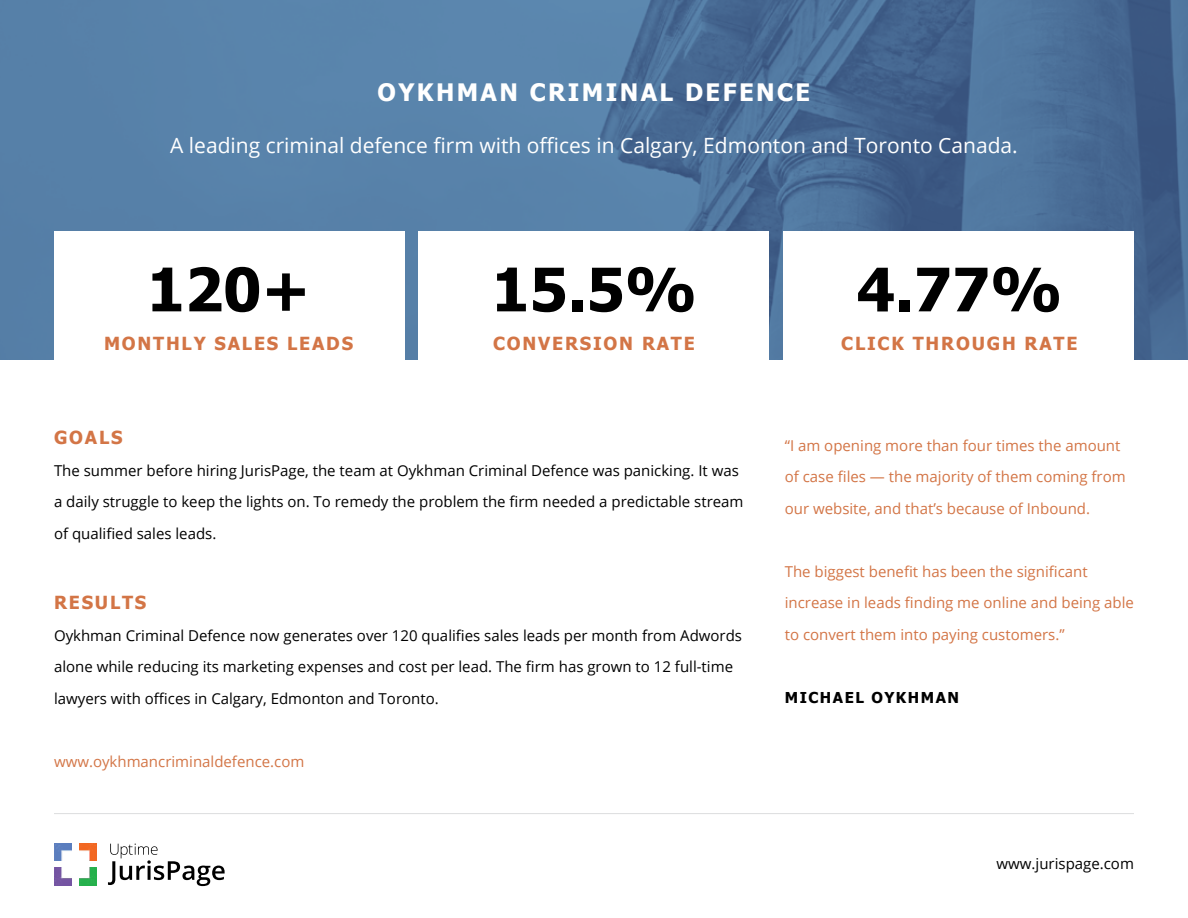
<style>
.page{position:relative;width:1188px;height:918px;background:#fff}
.page>*{position:absolute;margin:0;border:0;box-sizing:border-box;transform-origin:0 0}
.t1{font:700 60px "Tahoma";color:#000}
.t2{font:700 24px "Tahoma";letter-spacing:.1em;color:#fff}
.t3{font:21px "Open Sans";color:#fff}
.t4{font:700 18px "Tahoma";letter-spacing:.1em;color:#d37546}
.t5{font:15px/31.5px "Open Sans";color:#000}
.t6{font:15px/31.5px "Open Sans";color:#d37546}
.t7{font:700 15px "Tahoma";letter-spacing:.1em;color:#000}
</style>
<div class="page">
<img style="left:0;top:0;width:1188px;height:360px">
<hr style="left:54px;top:813px;width:1080px;height:1px;background:#dcddde">
<img style="left:79px;top:868px;width:18px;height:17px">
<img style="left:54px;top:868px;width:18px;height:17px">
<img style="left:79px;top:843px;width:18px;height:18px">
<img style="left:54px;top:843px;width:18px;height:18px">
<svg style="left:108px;top:844px;width:117px;height:42px"></svg>
<div style="left:54px;top:231px;width:350px;height:158px;background:#fff"></div>
<div style="left:419px;top:231px;width:350px;height:158px;background:#fff"></div>
<div style="left:784px;top:231px;width:350px;height:158px;background:#fff"></div>
<h2 class="t2" style="left:378px;top:75px;width:434px">OYKHMAN CRIMINAL DEFENCE</h2>
<h3 class="t3" style="left:170px;top:131px;width:849px">A leading criminal defence firm with offices in Calgary, Edmonton and Toronto Canada.</h3>
<h1 class="t1" style="left:147px;top:247px;width:165px">120+</h1>
<p class="t4" style="left:104px;top:331px;width:251px">MONTHLY SALES LEADS</p>
<h1 class="t1" style="left:491px;top:247px;width:207px">15.5%</h1>
<p class="t4" style="left:493px;top:331px;width:203px">CONVERSION RATE</p>
<p class="t4" style="left:54px;top:425px;width:70px">GOALS</p>
<p class="t5" style="left:54px;top:454px;width:691px">The summer before hiring JurisPage, the team at Oykhman Criminal Defence was panicking. It was a daily struggle to keep the lights on. To remedy the problem the firm needed a predictable stream of qualified sales leads.</p>
<p class="t4" style="left:54px;top:590px;width:94px">RESULTS</p>
<p class="t5" style="left:54px;top:619px;width:690px">Oykhman Criminal Defence now generates over 120 qualifies sales leads per month from Adwords alone while reducing its marketing expenses and cost per lead. The firm has grown to 12 full-time lawyers with offices in Calgary, Edmonton and Toronto.</p>
<p class="t6" style="left:54px;top:745px;width:252px">www.oykhmancriminaldefence.com</p>
<h1 class="t1" style="left:857px;top:247px;width:207px">4.77%</h1>
<p class="t4" style="left:841px;top:331px;width:238px">CLICK THROUGH RATE</p>
<p class="t6" style="left:785px;top:429px;width:342px">“I am opening more than four times the amount of case files — the majority of them coming from our website, and that’s because of Inbound.</p>
<p class="t6" style="left:785px;top:555px;width:351px">The biggest benefit has been the significant increase in leads finding me online and being able to convert them into paying customers.”</p>
<p class="t7" style="left:785px;top:687px;width:176px">MICHAEL OYKHMAN</p>
<p class="t5" style="left:997px;top:847px;width:139px">www.jurispage.com</p>
</div>
